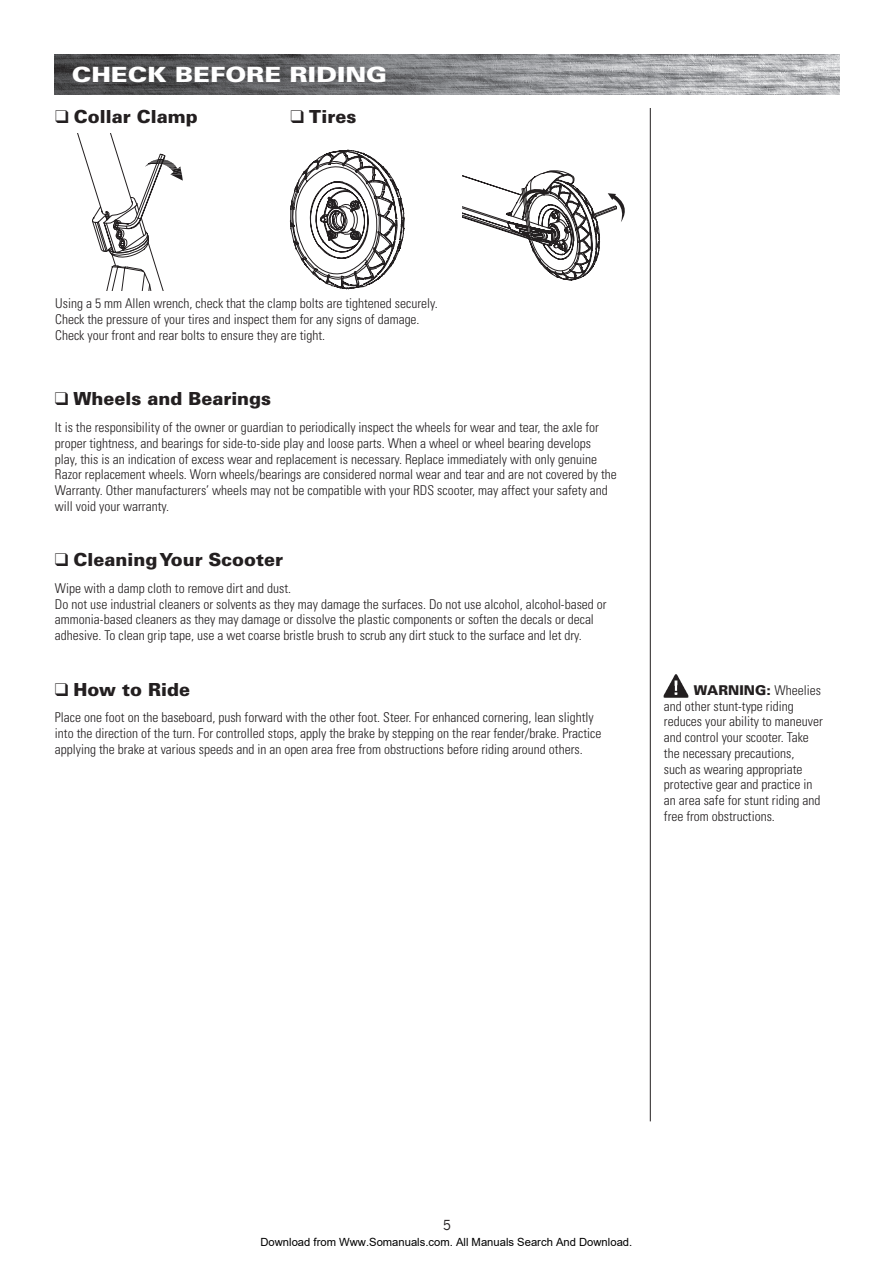
<style>
.page{position:relative;width:893px;height:1263px;background:#fff}
.page>*{position:absolute;margin:0;border:0;box-sizing:border-box;transform-origin:0 0}
.t1{font:900 21px "Univers LT Std";color:#fff;scale:1.2 1}
.t2{font:900 18px "Univers LT Std";color:#231f20}
.t3{font:300 condensed 13.5px/15.8px "Univers LT Std";color:#231f20}
.t4{font:900 13.5px "Univers LT Std";color:#231f20}
.t5{font:13.5px "News Gothic";color:#231f20}
.t6{font:11.25px "Arial";color:#000}
.s1{font-weight:900;font-stretch:normal}
</style>
<div class="page">
<img style="left:54px;top:54px;width:786px;height:40px">
<svg style="left:77px;top:134px;width:106px;height:156px"></svg>
<svg style="left:289px;top:149px;width:115px;height:141px"></svg>
<svg style="left:462px;top:170px;width:163px;height:110px"></svg>
<hr style="left:650px;top:108px;width:1px;height:1013px;background:#231f20">
<img style="left:664px;top:674px;width:24px;height:24px">
<h1 class="t1" style="left:72px;top:61px;width:264px">Check before riding</h1>
<h2 class="t2" style="left:55px;top:105px;width:144px">❑ Collar Clamp</h2>
<h2 class="t2" style="left:291px;top:105px;width:67px">❑ Tires</h2>
<p class="t3" style="left:55px;top:295px;width:384px">Using a 5 mm Allen wrench, check that the clamp bolts are tightened securely.<br>Check the pressure of your tires and inspect them for any signs of damage.<br>Check your front and rear bolts to ensure they are tight.</p>
<h2 class="t2" style="left:55px;top:388px;width:218px">❑ Wheels and Bearings</h2>
<p class="t3" style="left:55px;top:419px;width:563px">It is the responsibility of the owner or guardian to periodically inspect the wheels for wear and tear, the axle for proper tightness, and bearings for side-to-side play and loose parts. When a wheel or wheel bearing develops<br>play, this is an indication of excess wear and replacement is necessary. Replace immediately with only genuine Razor replacement wheels. Worn wheels/bearings are considered normal wear and tear and are not covered by the Warranty. Other manufacturers’ wheels may not be compatible with your RDS scooter, may affect your safety and will void your warranty.</p>
<h2 class="t2" style="left:55px;top:548px;width:230px">❑ Cleaning Your Scooter</h2>
<p class="t3" style="left:55px;top:580px;width:553px">Wipe with a damp cloth to remove dirt and dust.<br>Do not use industrial cleaners or solvents as they may damage the surfaces. Do not use alcohol, alcohol-based or ammonia-based cleaners as they may damage or dissolve the plastic components or soften the decals or decal adhesive. To clean grip tape, use a wet coarse bristle brush to scrub any dirt stuck to the surface and let dry.</p>
<h2 class="t2" style="left:55px;top:678px;width:137px">❑ How to Ride</h2>
<p class="t3" style="left:55px;top:709px;width:548px">Place one foot on the baseboard, push forward with the other foot. Steer. For enhanced cornering, lean slightly into the direction of the turn. For controlled stops, apply the brake by stepping on the rear fender/brake. Practice applying the brake at various speeds and in an open area free from obstructions before riding around others.</p>
<p class="t4" style="left:694px;top:681px;width:24px">WARNING</p>
<p class="t3" style="left:664px;top:682px;width:160px;text-indent:102px"><span class="s1">:</span> Wheelies and other stunt-type riding reduces your ability to maneuver and control your scooter. Take the necessary precautions,<br>such as wearing appropriate protective gear and practice in an area safe for stunt riding and free from obstructions.</p>
<p class="t5" style="left:443px;top:1217px;width:10px">5</p>
<p class="t6" style="left:260px;top:1235px;width:373px">Download from Www.Somanuals.com. All Manuals Search And Download.</p>
</div>
